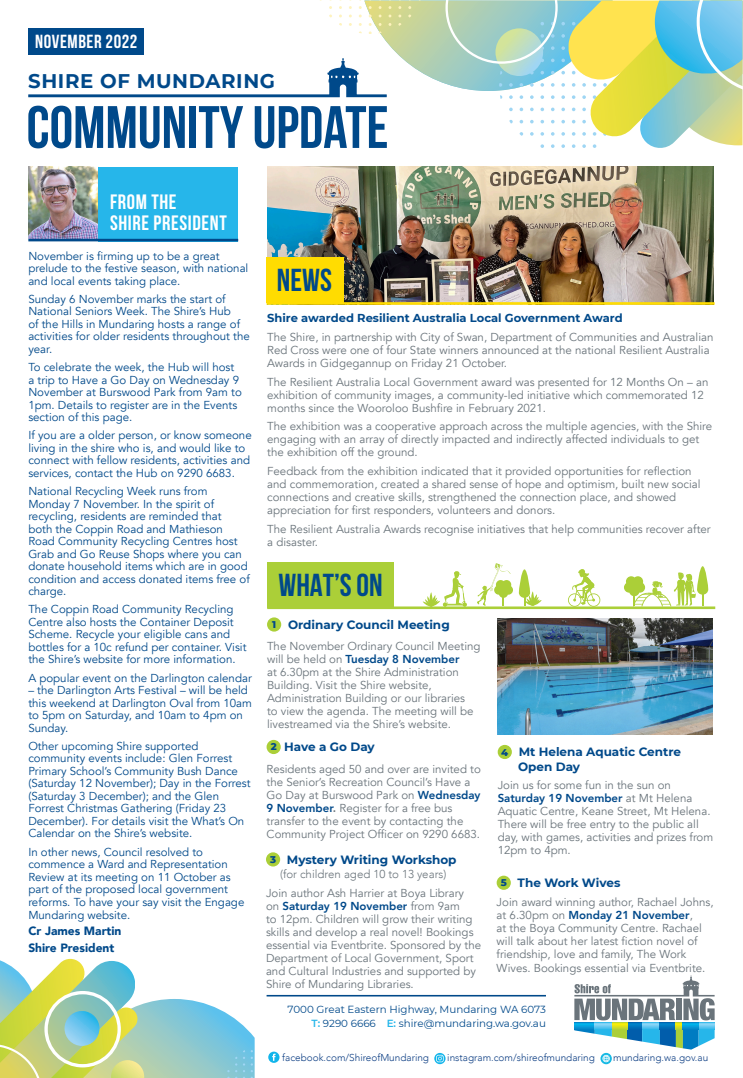
<style>
.page{position:relative;width:743px;height:1078px;background:#fff}
.page>*{position:absolute;margin:0;border:0;box-sizing:border-box;transform-origin:0 0}
.t1{font:700 59.7px "Bebas Neue";color:#00498a}
.t2{font:700 31.7px "Bebas Neue";color:#00498a}
.t3{font:700 20.8px/20.8px "Bebas Neue";letter-spacing:.03em;color:#fff}
.t4{font:700 19.7px "Montserrat";letter-spacing:.03em;color:#00498a}
.t5{font:700 18.9px "Bebas Neue";letter-spacing:.03em;color:#fff}
.t6{font:700 12px/14.4px "Montserrat";color:#00498a}
.t7{font:900 12px "Avenir";color:#00498a}
.t8{font:11.5px/13px "Avenir";color:#6a747b}
.t9{font:11.5px/12.5px "Avenir";color:#00498a}
.t10{font:700 11.5px "Montserrat";color:#00498a}
.t11{font:300 11.5px "Avenir";color:#6a747b}
.t12{font:10.3px/14.4px "Montserrat";color:#00498a;text-align:right}
.t13{font:300 10px "Avenir";color:#0e3f84}
.t14{font:800 10px "Montserrat";color:#00498a}
.s1{font-weight:800;color:#00498a}
.s2{font-weight:800}
.s3{font-weight:600;color:#26b6ea}
</style>
<div class="page">
<svg style="left:0;top:958px;width:255px;height:119px"></svg>
<hr style="left:266px;top:994px;width:280px;height:2px;background:#00498a">
<svg style="left:268px;top:1051px;width:11px;height:11px"></svg>
<svg style="left:272px;top:1053px;width:3px;height:7px"></svg>
<svg style="left:434px;top:1052px;width:11px;height:11px"></svg>
<svg style="left:436px;top:1054px;width:7px;height:7px"></svg>
<svg style="left:600px;top:1052px;width:12px;height:11px"></svg>
<svg style="left:574px;top:975px;width:140px;height:86px"></svg>
<img style="left:28px;top:167px;width:71px;height:72px">
<div style="left:267px;top:617px;width:14px;height:14px;background:#abcf38;border-radius:50%"></div>
<div style="left:266px;top:739px;width:15px;height:14px;background:#abcf38;border-radius:50%"></div>
<div style="left:266px;top:852px;width:14px;height:14px;background:#abcf38;border-radius:50%"></div>
<div style="left:497px;top:744px;width:15px;height:14px;background:#abcf38;border-radius:50%"></div>
<img style="left:497px;top:618px;width:215px;height:115px">
<div style="left:496px;top:875px;width:15px;height:14px;background:#abcf38;border-radius:50%"></div>
<img style="left:267px;top:166px;width:446px;height:136px">
<div style="left:99px;top:167px;width:139px;height:74px;background:#26b6ea"></div>
<hr style="left:28px;top:239px;width:210px;height:2px;background:#00498a">
<svg style="left:422px;top:571px;width:45px;height:35px"></svg>
<svg style="left:524px;top:591px;width:18px;height:14px"></svg>
<svg style="left:519px;top:569px;width:11px;height:28px"></svg>
<svg style="left:477px;top:563px;width:36px;height:43px"></svg>
<svg style="left:568px;top:569px;width:32px;height:37px"></svg>
<svg style="left:697px;top:566px;width:11px;height:28px"></svg>
<svg style="left:624px;top:572px;width:72px;height:34px"></svg>
<div style="left:267px;top:562px;width:127px;height:45px;background:#abcf38"></div>
<hr style="left:267px;top:606px;width:448px;height:3px;background:#abcf38">
<hr style="left:266px;top:302px;width:448px;height:3px;background:#ffdc01">
<div style="left:266px;top:257px;width:77px;height:45px;background:#ffdc01"></div>
<svg style="left:28px;top:1px;width:714px;height:147px"></svg>
<div style="left:28px;top:28px;width:116px;height:27px;background:#00498a"></div>
<p class="t5" style="left:35px;top:32px;width:104px">NOVEMBER 2022</p>
<p class="t4" style="left:28px;top:66px;width:248px">SHIRE OF MUNDARING</p>
<p class="t1" style="left:27px;top:94px;width:363px">COMMUNITY UPDATE</p>
<p class="t3" style="left:110px;top:191px;width:118px">FROM THE<br>SHIRE PRESIDENT</p>
<p class="t9" style="left:28px;top:250px;width:221px">November is firming up to be a great prelude to the festive season, with national and local events taking place.</p>
<p class="t9" style="left:28px;top:293px;width:223px">Sunday 6 November marks the start of National Seniors Week. The Shire’s Hub<br>of the Hills in Mundaring hosts a range of activities for older residents throughout the year.</p>
<p class="t9" style="left:28px;top:361px;width:215px">To celebrate the week, the Hub will host a trip to Have a Go Day on Wednesday 9<br>November at Burswood Park from 9am to 1pm. Details to register are in the Events section of this page.</p>
<p class="t9" style="left:28px;top:429px;width:225px">If you are a older person, or know someone living in the shire who is, and would like to connect with fellow residents, activities and services, contact the Hub on 9290 6683.</p>
<p class="t9" style="left:28px;top:485px;width:223px">National Recycling Week runs from Monday 7 November. In the spirit of recycling, residents are reminded that<br>both the Coppin Road and Mathieson Road Community Recycling Centres host Grab and Go Reuse Shops where you can donate household items which are in good condition and access donated items free of charge.</p>
<p class="t9" style="left:28px;top:603px;width:220px">The Coppin Road Community Recycling Centre also hosts the Container Deposit Scheme. Recycle your eligible cans and bottles for a 10c refund per container. Visit the Shire’s website for more information.</p>
<p class="t9" style="left:28px;top:671px;width:225px">A popular event on the Darlington calendar</p>
<p class="t9" style="left:28px;top:684px;width:225px">– the Darlington Arts Festival – will be held this weekend at Darlington Oval from 10am to 5pm on Saturday, and 10am to 4pm on<br>Sunday.</p>
<p class="t9" style="left:28px;top:739px;width:224px">Other upcoming Shire supported community events include: Glen Forrest Primary School’s Community Bush Dance (Saturday 12 November); Day in the Forrest (Saturday 3 December); and the Glen Forrest Christmas Gathering (Friday 23<br>December). For details visit the What’s On Calendar on the Shire’s website.</p>
<p class="t9" style="left:28px;top:845px;width:217px">In other news, Council resolved to commence a Ward and Representation Review at its meeting on 11 October as part of the proposed local government reforms. To have your say visit the Engage Mundaring website.</p>
<p class="t7" style="left:28px;top:920px;width:95px">Cr James Martin</p>
<p class="t7" style="left:28px;top:937px;width:88px">Shire President</p>
<p class="t2" style="left:277px;top:263px;width:56px">NEWS</p>
<p class="t10" style="left:267px;top:310px;width:357px">Shire awarded Resilient Australia Local Government Award</p>
<p class="t8" style="left:267px;top:330px;width:448px">The Shire, in partnership with City of Swan, Department of Communities and Australian<br>Red Cross were one of four State winners announced at the national Resilient Australia<br>Awards in Gidgegannup on Friday 21 October.</p>
<p class="t8" style="left:267px;top:375px;width:443px">The Resilient Australia Local Government award was presented for 12 Months On – an exhibition of community images, a community-led initiative which commemorated 12 months since the Wooroloo Bushfire in February 2021.</p>
<p class="t8" style="left:267px;top:420px;width:446px">The exhibition was a cooperative approach across the multiple agencies, with the Shire engaging with an array of directly impacted and indirectly affected individuals to get the exhibition off the ground.</p>
<p class="t8" style="left:267px;top:464px;width:435px">Feedback from the exhibition indicated that it provided opportunities for reflection and commemoration, created a shared sense of hope and optimism, built new social connections and creative skills, strengthened the connection place, and showed appreciation for first responders, volunteers and donors.</p>
<p class="t8" style="left:267px;top:522px;width:445px">The Resilient Australia Awards recognise initiatives that help communities recover after a disaster.</p>
<p class="t2" style="left:278px;top:567px;width:106px">WHAT’S ON</p>
<p class="t14" style="left:272px;top:617px;width:6px">1</p>
<p class="t6" style="left:288px;top:616px;width:163px">Ordinary Council Meeting</p>
<p class="t8" style="left:267px;top:640px;width:215px">The November Ordinary Council Meeting will be held on <span class="s1">Tuesday 8 November<br></span>at 6.30pm at the Shire Administration Building. Visit the Shire website, Administration Building or our libraries<br>to view the agenda. The meeting will be livestreamed via the Shire’s website.</p>
<p class="t14" style="left:271px;top:739px;width:7px">2</p>
<p class="t6" style="left:284px;top:739px;width:92px">Have a Go Day</p>
<p class="t8" style="left:266px;top:762px;width:216px">Residents aged 50 and over are invited to the Senior’s Recreation Council’s Have a Go Day at Burswood Park on <span class="s1">Wednesday 9 November</span><span class="s2">.</span> Register for a free bus transfer to the event by contacting the Community Project Officer on 9290 6683.</p>
<p class="t14" style="left:270px;top:851px;width:8px">3</p>
<p class="t6" style="left:287px;top:851px;width:171px">Mystery Writing Workshop</p>
<p class="t11" style="left:280px;top:867px;width:168px">(for children aged 10 to 13 years)</p>
<p class="t8" style="left:266px;top:886px;width:217px">Join author Ash Harrier at Boya Library<br>on <span class="s1">Saturday 19 November</span> from 9am<br>to 12pm. Children will grow their writing skills and develop a real novel! Bookings essential via Eventbrite. Sponsored by the Department of Local Government, Sport and Cultural Industries and supported by Shire of Mundaring Libraries.</p>
<p class="t14" style="left:501px;top:744px;width:8px">4</p>
<p class="t6" style="left:518px;top:744px;width:164px">Mt Helena Aquatic Centre<br>Open Day</p>
<p class="t8" style="left:497px;top:778px;width:217px">Join us for some fun in the sun on <span class="s1">Saturday 19 November</span> at Mt Helena Aquatic Centre, Keane Street, Mt Helena.<br>There will be free entry to the public all day, with games, activities and prizes from 12pm to 4pm.</p>
<p class="t14" style="left:501px;top:875px;width:8px">5</p>
<p class="t6" style="left:517px;top:874px;width:104px">The Work Wives</p>
<p class="t8" style="left:496px;top:895px;width:218px">Join award winning author, Rachael Johns, at 6.30pm on <span class="s1">Monday 21 November</span>,<br>at the Boya Community Centre. Rachael will talk about her latest fiction novel of friendship, love and family, The Work</p>
<p class="t8" style="left:496px;top:961px;width:210px">Wives. Bookings essential via Eventbrite.</p>
<p class="t12" style="left:287px;top:1001px;width:260px">7000 Great Eastern Highway, Mundaring WA 6073<br><span class="s3">T:</span> 9290 6666 <span class="s3">E:</span> shire@mundaring.wa.gov.au</p>
<p class="t13" style="left:282px;top:1051px;width:148px">facebook.com/ShireofMundaring</p>
<p class="t13" style="left:447px;top:1051px;width:149px">instagram.com/shireofmundaring</p>
<p class="t13" style="left:613px;top:1051px;width:97px">mundaring.wa.gov.au</p>
</div>
